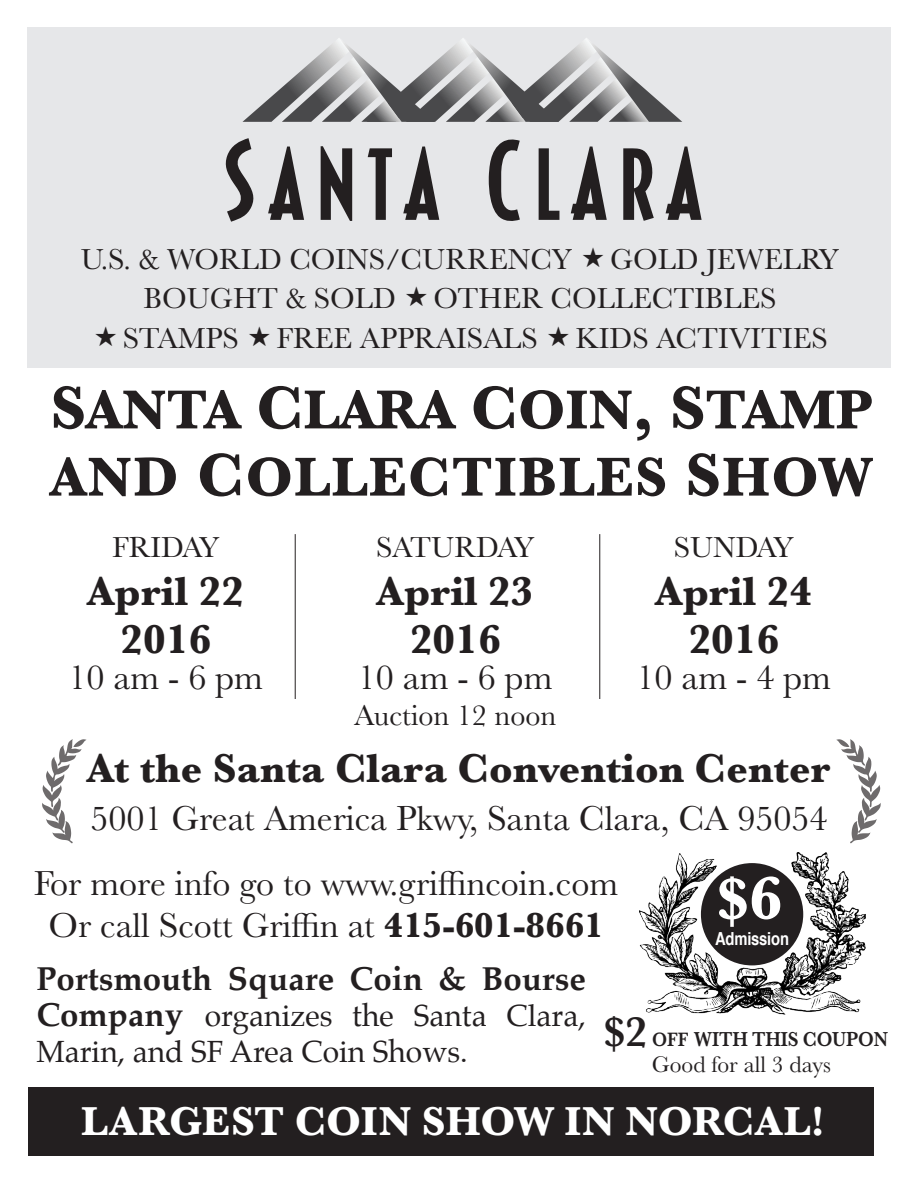
<style>
.page{position:relative;width:918px;height:1188px;background:#fff}
.page>*{position:absolute;margin:0;border:0;box-sizing:border-box;transform-origin:0 0}
.t1{font:700 62.7px "Baskerville";color:#fff}
.t2{font:700 57px/67.2px "Baskerville";letter-spacing:.02em;color:#231f20}
.t3{font:700 42px/48px "Baskerville";color:#231f20;text-align:center}
.t4{font:700 42px "Baskerville";color:#fff}
.t5{font:36px/42px "Baskerville";color:#231f20;text-align:center}
.t6{font:700 33px "Palatino";color:#231f20}
.t7{font:30px "Baskerville";color:#231f20}
.t8{font:30px/36px "Palatino";color:#231f20}
.t9{font:23.4px "Baskerville";color:#231f20}
.t10{font:600 21px "Baskerville";letter-spacing:-.01em;color:#231f20;scale:.9 1}
.t11{font:700 condensed 18px "Helvetica";letter-spacing:-.01em;color:#fff}
.s1{font-size:63px}
.s2{font-weight:700}
.s3{font-weight:700;font-size:33px}
.s4{font-size:44.1px}
.s5{font-size:20.1px}
</style>
<div class="page">
<div style="left:27px;top:27px;width:864px;height:340px;background:#e6e7e9"></div>
<div style="left:28px;top:1087px;width:846px;height:68px;background:#231f20"></div>
<hr style="left:295px;top:534px;width:1px;height:165px;background:#231f20">
<hr style="left:599px;top:534px;width:1px;height:165px;background:#231f20">
<svg style="left:42px;top:739px;width:45px;height:104px"></svg>
<svg style="left:836px;top:739px;width:45px;height:104px"></svg>
<svg style="left:242px;top:38px;width:440px;height:84px"></svg>
<svg style="left:226px;top:138px;width:28px;height:84px"></svg>
<svg style="left:268px;top:147px;width:36px;height:73px"></svg>
<svg style="left:321px;top:146px;width:31px;height:75px"></svg>
<svg style="left:368px;top:148px;width:24px;height:72px"></svg>
<svg style="left:403px;top:147px;width:36px;height:73px"></svg>
<svg style="left:489px;top:139px;width:31px;height:82px"></svg>
<svg style="left:539px;top:148px;width:20px;height:72px"></svg>
<svg style="left:571px;top:147px;width:36px;height:73px"></svg>
<svg style="left:623px;top:148px;width:31px;height:73px"></svg>
<svg style="left:666px;top:147px;width:36px;height:73px"></svg>
<img style="left:640px;top:852px;width:225px;height:163px">
<div style="left:701px;top:863px;width:102px;height:102px;background:#231f20;border-radius:50%"></div>
<p class="t7" style="left:81px;top:240px;width:493px">U.S. &amp; WORLD COINS/CURRENCY</p>
<p class="t7" style="left:610px;top:240px;width:231px">GOLD JEWELRY</p>
<p class="t7" style="left:144px;top:279px;width:254px">BOUGHT &amp; SOLD</p>
<p class="t7" style="left:434px;top:279px;width:344px">OTHER COLLECTIBLES</p>
<p class="t7" style="left:123px;top:319px;width:117px">STAMPS</p>
<p class="t7" style="left:276px;top:319px;width:263px">FREE APPRAISALS</p>
<p class="t7" style="left:576px;top:319px;width:254px">KIDS ACTIVITIES</p>
<p class="t2" style="left:50px;top:377px;width:824px"><span class="s1">S</span>ANTA <span class="s1">C</span>LARA <span class="s1">C</span>OIN<span class="s1">, S</span>TAMP<br>AND <span class="s1">C</span>OLLECTIBLES <span class="s1">S</span>HOW</p>
<p class="t7" style="left:112px;top:529px;width:109px">FRIDAY</p>
<p class="t3" style="left:88px;top:568px;width:158px">April 22<br>2016</p>
<p class="t5" style="left:68px;top:657px;width:196px">10 am - 6 pm</p>
<p class="t7" style="left:376px;top:529px;width:160px">SATURDAY</p>
<p class="t3" style="left:377px;top:568px;width:158px">April 23<br>2016</p>
<p class="t5" style="left:358px;top:657px;width:196px">10 am - 6 pm</p>
<p class="t7" style="left:354px;top:696px;width:204px">Auction 12 noon</p>
<p class="t7" style="left:674px;top:529px;width:122px">SUNDAY</p>
<p class="t3" style="left:656px;top:568px;width:158px">April 24<br>2016</p>
<p class="t5" style="left:637px;top:657px;width:196px">10 am - 4 pm</p>
<p class="t3" style="left:87px;top:744px;width:745px">At the Santa Clara Convention Center</p>
<p class="t5" style="left:90px;top:797px;width:739px">5001 Great America Pkwy, Santa Clara, CA 95054</p>
<p class="t5" style="left:34px;top:862px;width:586px">For more info go to www.griffincoin.com<br>Or call Scott Griffin at <span class="s2">415-601-8661</span></p>
<p class="t6" style="left:36px;top:950px;width:551px">Portsmouth Square Coin &amp; Bourse</p>
<p class="t8" style="left:36px;top:998px;width:551px"><span class="s3">Company</span> organizes the Santa Clara,<br>Marin, and SF Area Coin Shows.</p>
<p class="t1" style="left:716px;top:855px;width:67px">$6</p>
<p class="t11" style="left:715px;top:927px;width:76px">Admission</p>
<p class="t10" style="left:604px;top:1024px;width:317px"><span class="s4">$2</span> <span class="s5">OFF</span> WITH THIS COUPON</p>
<p class="t9" style="left:652px;top:1049px;width:181px">Good for all 3 days</p>
<p class="t4" style="left:81px;top:1092px;width:745px">LARGEST COIN SHOW IN NORCAL!</p>
</div>
